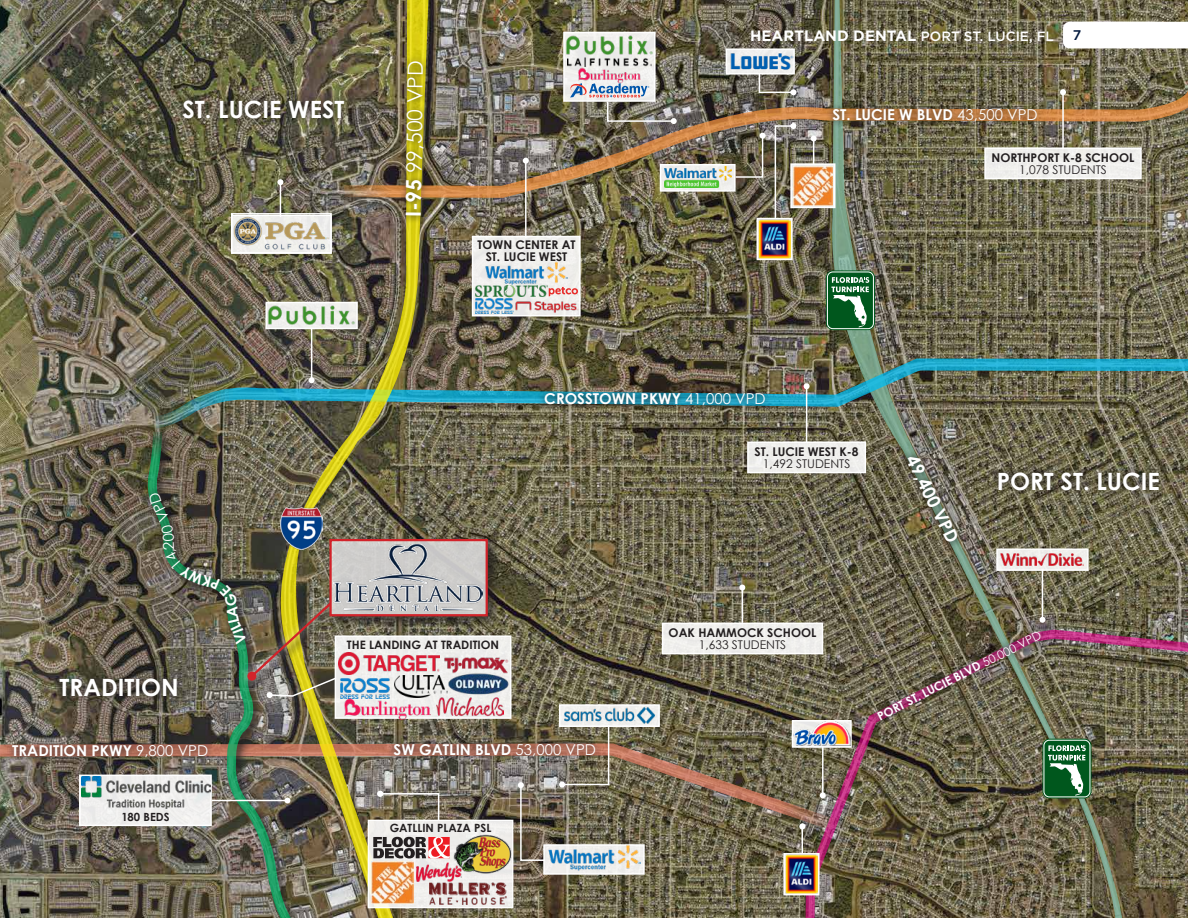
<style>
.page{position:relative;width:1188px;height:918px;background:#fff}
.page>*{position:absolute;margin:0;border:0;box-sizing:border-box;transform-origin:0 0}
.t1{font:700 23.85px "Century Gothic";color:#fff}
.t2{font:21px "Century Gothic";color:#fff}
.t3{font:700 18px "Century Gothic";color:#fff}
.t4{font:700 15px "Century Gothic";color:#fff}
.t5{font:700 15px "Gotham";color:#fff}
.t6{font:500 13.95px "Gotham";color:#03193e}
.t7{font:700 12px/12px "Century Gothic";color:#231f20;text-align:center}
.t8{font:12px "Century Gothic";color:#231f20}
.t9{font:700 12px "Century Gothic";color:#fff}
.t10{font:700 11.7px "Century Gothic";color:#231f20}
.t11{font:700 11.4px "Century Gothic";color:#231f20}
.t12{font:700 11.25px "Century Gothic";color:#231f20}
.s1{font-weight:700}
.s2{font-weight:500;font-size:13.5px}
.s3{font-weight:400}
</style>
<div class="page">
<img style="left:0;top:0;width:1188px;height:918px">
<svg style="left:804px;top:628px;width:384px;height:290px;background:#6f624e"></svg>
<svg style="left:831px;top:0;width:292px;height:918px;background:#6d674f"></svg>
<img style="left:0;top:742px;width:835px;height:89px">
<img style="left:154px;top:357px;width:1034px;height:73px">
<img style="left:431px;top:88px;width:757px;height:111px">
<svg style="left:176px;top:92px;width:103px;height:35px;background:#5f5a45"></svg>
<svg style="left:990px;top:464px;width:177px;height:34px;background:#605b46"></svg>
<svg style="left:51px;top:670px;width:94px;height:35px;background:#514b3f"></svg>
<img style="left:279px;top:0;width:150px;height:918px">
<svg style="left:145px;top:429px;width:158px;height:489px;background:#695f52"></svg>
<img style="left:146px;top:430px;width:147px;height:488px">
<svg style="left:142px;top:486px;width:111px;height:165px;background:#5c5947"></svg>
<img style="left:537px;top:386px;width:235px;height:26px">
<img style="left:870px;top:625px;width:178px;height:102px">
<svg style="left:5px;top:738px;width:210px;height:26px;background:#785b4e"></svg>
<svg style="left:387px;top:737px;width:172px;height:25px;background:#806354"></svg>
<img style="left:826px;top:102px;width:218px;height:26px">
<img style="left:398px;top:54px;width:33px;height:169px">
<img style="left:901px;top:449px;width:63px;height:100px">
<hr style="left:1062px;top:92px;width:2px;height:57px;background:#fff">
<svg style="left:1060px;top:89px;width:6px;height:6px"></svg>
<hr style="left:806px;top:386px;width:1px;height:57px;background:#fff">
<svg style="left:804px;top:383px;width:6px;height:6px"></svg>
<hr style="left:742px;top:588px;width:1px;height:35px;background:#fff">
<svg style="left:739px;top:585px;width:6px;height:6px"></svg>
<hr style="left:212px;top:800px;width:75px;height:1px;background:#fff">
<svg style="left:284px;top:797px;width:6px;height:6px"></svg>
<hr style="left:1042px;top:569px;width:1px;height:51px;background:#fff">
<svg style="left:1039px;top:617px;width:6px;height:6px"></svg>
<svg style="left:811px;top:136px;width:6px;height:27px"></svg>
<svg style="left:774px;top:123px;width:22px;height:96px;background:#7a7666"></svg>
<hr style="left:525px;top:161px;width:2px;height:77px;background:#fff">
<svg style="left:523px;top:158px;width:6px;height:6px"></svg>
<hr style="left:280px;top:182px;width:1px;height:35px;background:#fff">
<svg style="left:277px;top:179px;width:6px;height:6px"></svg>
<hr style="left:311px;top:328px;width:1px;height:52px;background:#fff">
<svg style="left:309px;top:377px;width:6px;height:6px"></svg>
<svg style="left:734px;top:133px;width:32px;height:46px"></svg>
<svg style="left:758px;top:72px;width:38px;height:23px"></svg>
<svg style="left:377px;top:791px;width:63px;height:29px;background:#7f7765"></svg>
<svg style="left:518px;top:782px;width:28px;height:80px;background:#7a6e5e"></svg>
<svg style="left:559px;top:727px;width:51px;height:61px;background:#84735f"></svg>
<div style="left:985px;top:148px;width:156px;height:31px;background:#f0efec"></div>
<div style="left:984px;top:147px;width:158px;height:32px;border:2px solid #fff"></div>
<div style="left:748px;top:442px;width:117px;height:31px;background:#efefec"></div>
<div style="left:747px;top:441px;width:119px;height:32px;border:2px solid #fff"></div>
<div style="left:663px;top:623px;width:160px;height:31px;background:#efefec"></div>
<div style="left:662px;top:623px;width:161px;height:31px;border:2px solid #fff"></div>
<div style="left:997px;top:549px;width:91px;height:21px;background:#f0efec"></div>
<div style="left:996px;top:548px;width:93px;height:23px;border:2px solid #fff"></div>
<div style="left:726px;top:48px;width:69px;height:27px;border:2px solid #fff"></div>
<svg style="left:566px;top:57px;width:87px;height:42px"></svg>
<div style="left:563px;top:32px;width:93px;height:70px;border:2px solid #fff"></div>
<svg style="left:832px;top:166px;width:1px;height:39px"></svg>
<div style="left:790px;top:163px;width:46px;height:45px;border:2px solid #fff"></div>
<div style="left:757px;top:218px;width:36px;height:42px;border:2px solid #fff"></div>
<div style="left:473px;top:236px;width:107px;height:80px;background:#f0efec"></div>
<div style="left:472px;top:236px;width:109px;height:80px;border:2px solid #fff"></div>
<div style="left:661px;top:165px;width:74px;height:26px;background:#efeeeb"></div>
<div style="left:660px;top:164px;width:76px;height:28px;border:2px solid #fff"></div>
<img style="left:727px;top:49px;width:66px;height:25px">
<img style="left:793px;top:166px;width:39px;height:39px">
<img style="left:758px;top:219px;width:33px;height:40px">
<img style="left:664px;top:166px;width:67px;height:22px">
<img style="left:563px;top:32px;width:92px;height:25px">
<img style="left:568px;top:55px;width:83px;height:11px">
<img style="left:578px;top:67px;width:63px;height:16px">
<img style="left:569px;top:83px;width:108px;height:41px">
<img style="left:485px;top:261px;width:83px;height:24px">
<img style="left:475px;top:299px;width:38px;height:15px">
<img style="left:515px;top:300px;width:64px;height:14px">
<img style="left:475px;top:285px;width:73px;height:13px">
<svg style="left:549px;top:287px;width:29px;height:10px"></svg>
<img style="left:234px;top:216px;width:95px;height:35px">
<div style="left:231px;top:213px;width:101px;height:41px;border:2px solid #fff"></div>
<div style="left:265px;top:302px;width:93px;height:27px;border:2px solid #fff"></div>
<img style="left:266px;top:302px;width:92px;height:25px">
<img style="left:1001px;top:553px;width:83px;height:13px">
<div style="left:335px;top:636px;width:176px;height:82px;background:#efeeec"></div>
<div style="left:335px;top:635px;width:177px;height:84px;border:2px solid #fff"></div>
<img style="left:340px;top:694px;width:49px;height:4px">
<img style="left:500px;top:659px;width:8px;height:12px">
<img style="left:436px;top:698px;width:67px;height:21px">
<img style="left:447px;top:671px;width:64px;height:27px">
<img style="left:399px;top:693px;width:48px;height:5px">
<img style="left:344px;top:698px;width:87px;height:22px">
<div style="left:368px;top:820px;width:145px;height:88px;background:linear-gradient(to right,#efeeea,#edeceb)"></div>
<div style="left:368px;top:820px;width:145px;height:88px;border:1px solid #fff"></div>
<div style="left:543px;top:844px;width:102px;height:31px;border:2px solid #fff"></div>
<svg style="left:562px;top:707px;width:95px;height:17px"></svg>
<div style="left:559px;top:704px;width:101px;height:23px;border:2px solid #fff"></div>
<svg style="left:373px;top:837px;width:77px;height:22px;background:#967071"></svg>
<img style="left:451px;top:823px;width:62px;height:62px">
<img style="left:371px;top:862px;width:42px;height:42px">
<img style="left:416px;top:862px;width:46px;height:20px">
<img style="left:429px;top:883px;width:78px;height:22px">
<img style="left:564px;top:708px;width:90px;height:15px">
<img style="left:547px;top:845px;width:94px;height:27px">
<div style="left:80px;top:775px;width:131px;height:50px;background:#f0efee"></div>
<div style="left:79px;top:775px;width:133px;height:51px;border:2px solid #fff"></div>
<img style="left:81px;top:777px;width:129px;height:31px">
<svg style="left:799px;top:823px;width:6px;height:30px"></svg>
<hr style="left:822px;top:747px;width:2px;height:48px;background:#fff">
<svg style="left:820px;top:792px;width:6px;height:6px"></svg>
<div style="left:783px;top:853px;width:37px;height:42px;border:2px solid #fff"></div>
<div style="left:792px;top:720px;width:60px;height:28px;border:2px solid #fff"></div>
<img style="left:785px;top:855px;width:33px;height:39px">
<img style="left:793px;top:722px;width:57px;height:24px">
<svg style="left:1042px;top:739px;width:50px;height:59px"></svg>
<div style="left:1043px;top:740px;width:47px;height:57px;border:1px solid #fff;border-radius:5px"></div>
<svg style="left:1048px;top:745px;width:38px;height:51px"></svg>
<div style="left:826px;top:270px;width:49px;height:60px;background:#00571d;border-radius:7px"></div>
<div style="left:827px;top:272px;width:47px;height:57px;border:1px solid #fff;border-radius:5px"></div>
<svg style="left:831px;top:277px;width:38px;height:50px"></svg>
<div style="left:245px;top:536px;width:255px;height:157px;background:#231f20;opacity:.85"></div>
<svg style="left:338px;top:542px;width:147px;height:71px"></svg>
<div style="left:329px;top:539px;width:159px;height:77px;border:2px solid #d2232a"></div>
<img style="left:338px;top:545px;width:144px;height:65px">
<svg style="left:1063px;top:22px;width:125px;height:26px"></svg>
<img style="left:148px;top:492px;width:190px;height:206px">
<h1 class="t1" style="left:182px;top:91px;width:164px">ST. LUCIE WEST</h1>
<h2 class="t2" style="left:398px;top:217px;width:158px;rotate:-89deg"><span class="s1">I-95</span> 99,500 VPD</h2>
<p class="t5" style="left:750px;top:26px;width:305px">HEARTLAND DENTAL <span class="s2">PORT ST. LUCIE, FL</span></p>
<p class="t6" style="left:1073px;top:26px;width:10px">7</p>
<p class="t4" style="left:833px;top:103px;width:207px">ST. LUCIE W BLVD <span class="s3">43,500 VPD</span></p>
<p class="t7" style="left:477px;top:238px;width:100px">TOWN CENTER AT<br>ST. LUCIE WEST</p>
<p class="t7" style="left:992px;top:151px;width:145px">NORTHPORT K-8 SCHOOL</p>
<p class="t8" style="left:1019px;top:161px;width:89px">1,078 STUDENTS</p>
<p class="t4" style="left:544px;top:387px;width:223px">CROSSTOWN PKWY <span class="s3">41,000 VPD</span></p>
<p class="t7" style="left:755px;top:445px;width:106px">ST. LUCIE WEST K-8</p>
<p class="t8" style="left:763px;top:455px;width:89px">1,492 STUDENTS</p>
<p class="t3" style="left:924px;top:450px;width:97px;rotate:64deg">49,400 VPD</p>
<h1 class="t1" style="left:997px;top:463px;width:164px">PORT ST. LUCIE</h1>
<h1 class="t1" style="left:60px;top:669px;width:121px">TRADITION</h1>
<p class="t10" style="left:347px;top:635px;width:154px">THE LANDING AT TRADITION</p>
<p class="t4" style="left:12px;top:739px;width:198px">TRADITION PKWY <span class="s3">9,800 VPD</span></p>
<p class="t4" style="left:394px;top:738px;width:204px">SW GATLIN BLVD <span class="s3">53,000 VPD</span></p>
<p class="t12" style="left:121px;top:809px;width:50px">180 BEDS</p>
<p class="t11" style="left:390px;top:820px;width:103px">GATLLIN PLAZA PSL</p>
<p class="t7" style="left:669px;top:626px;width:149px">OAK HAMMOCK SCHOOL</p>
<p class="t8" style="left:699px;top:636px;width:89px">1,633 STUDENTS</p>
<p class="t9" style="left:874px;top:709px;width:184px;rotate:-27deg">PORT ST. LUCIE BLVD <span class="s3">50,000 VPD</span></p>
</div>
